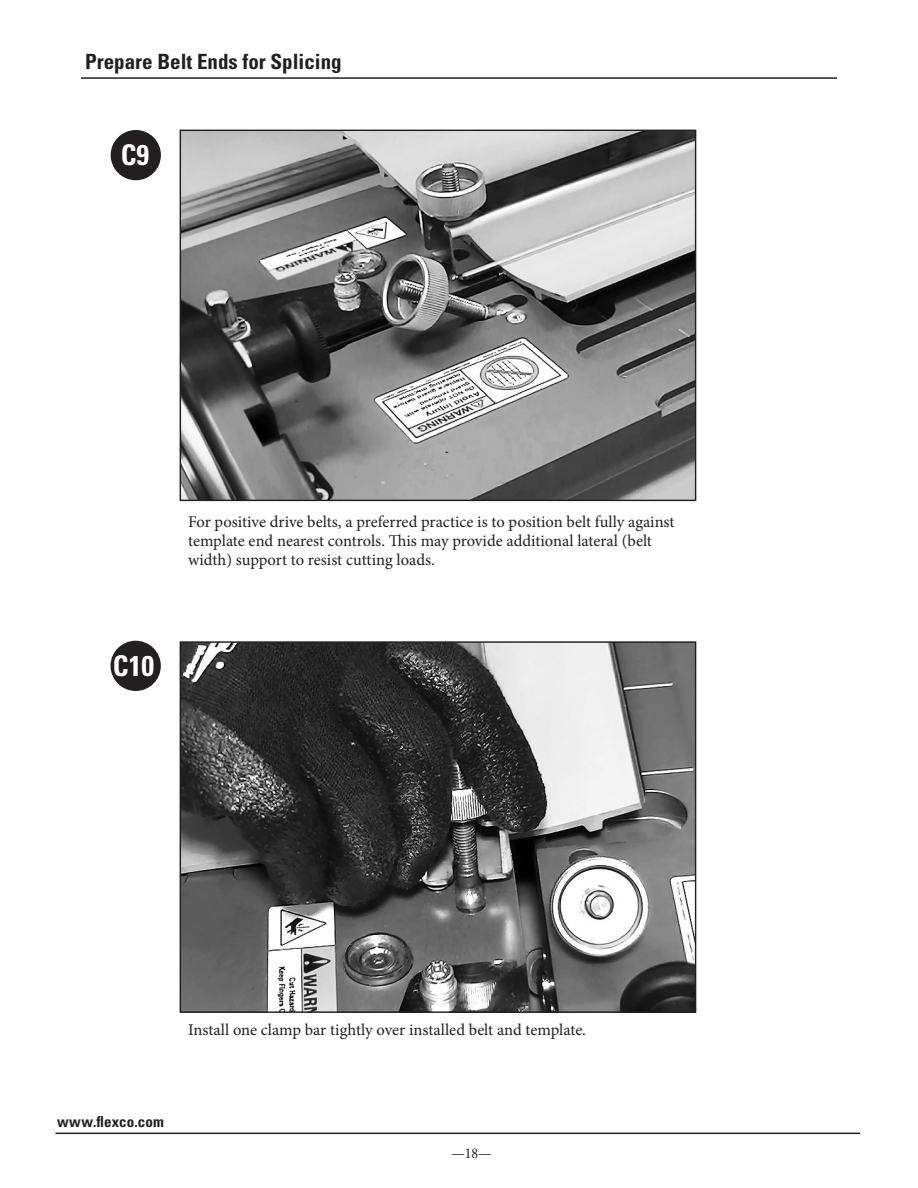
<style>
.page{position:relative;width:918px;height:1188px;background:#fff}
.page>*{position:absolute;margin:0;border:0;box-sizing:border-box;transform-origin:0 0}
.note_standalone{font:700 condensed 28.5px "Univers LT Std";color:#fff}
.SpreadHdr{font:700 condensed 21px "Univers LT Std";color:#231f20}
.bodycopy{font:16.5px/18.9px "Minion Pro";letter-spacing:-.005em;color:#231f20}
.t1{font:700 condensed 15px "Univers LT Std";letter-spacing:.01em;color:#231f20}
.t2{font:condensed 15px "Minion Pro";color:#231f20}
</style>
<div class="page">
<hr style="left:55px;top:1133px;width:805px;height:1px;background:#231f20">
<hr style="left:81px;top:77px;width:756px;height:2px;background:#231f20">
<div style="left:111px;top:641px;width:50px;height:50px;background:#231f20;border-radius:50%"></div>
<div style="left:111px;top:130px;width:50px;height:50px;background:#231f20;border-radius:50%"></div>
<img style="left:182px;top:132px;width:512px;height:367px">
<img style="left:182px;top:643px;width:512px;height:368px">
<p class="SpreadHdr" style="left:85px;top:49px;width:258px">Prepare Belt Ends for Splicing</p>
<p class="note_standalone" style="left:121px;top:138px;width:30px">C9</p>
<p class="note_standalone" style="left:113px;top:649px;width:43px">C10</p>
<p class="bodycopy" style="left:188px;top:512px;width:488px">For positive drive belts, a preferred practice is to position belt fully against template end nearest controls. This may provide additional lateral (belt width) support to resist cutting loads.</p>
<p class="bodycopy" style="left:188px;top:1020px;width:399px">Install one clamp bar tightly over installed belt and template.</p>
<p class="t1" style="left:57px;top:1112px;width:109px">www.flexco.com</p>
<p class="t2" style="left:451px;top:1144px;width:42px">—18—</p>
</div>
